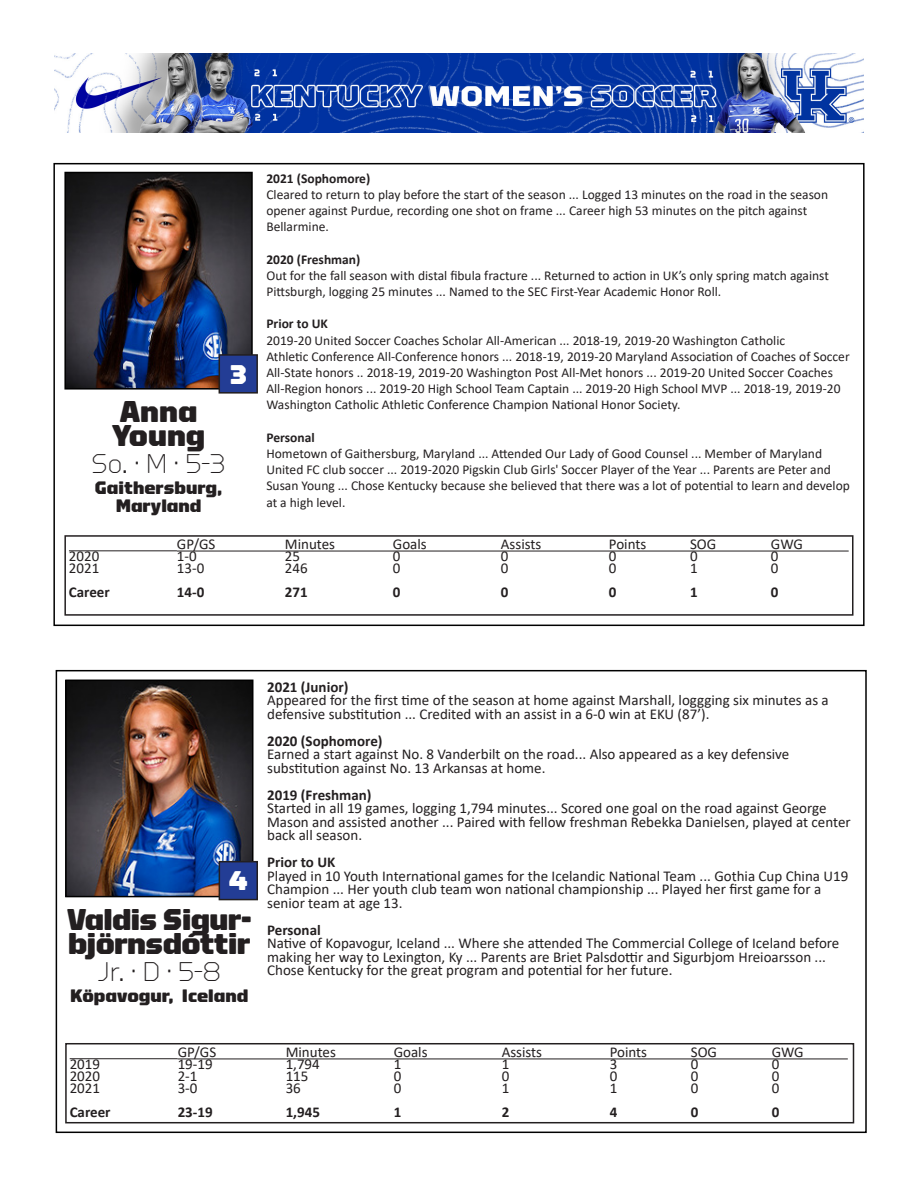
<style>
.page{position:relative;width:918px;height:1188px;background:#fff}
.page>*{position:absolute;margin:0;border:0;box-sizing:border-box;transform-origin:0 0}
.t1{font:900 30px/24px "Torque";letter-spacing:-.02em;color:#231f20}
.t2{font:300 27px "Torque";color:#231f20}
.t3{font:900 27px "Torque";color:#fff}
.t4{font:900 18px "Torque";color:#231f20}
.t5{font:15px/13.5px "Calibri";color:#231f20}
.t6{font:700 15px "Calibri";color:#231f20}
.t7{font:13.5px/16.2px "Calibri";color:#231f20}
.t8{font:700 13.5px "Calibri";color:#231f20}
</style>
<div class="page">
<img style="left:54px;top:54px;width:810px;height:79px">
<div style="left:53px;top:163px;width:812px;height:463px;border:2px solid #000"></div>
<div style="left:56px;top:670px;width:811px;height:463px;border:2px solid #000"></div>
<img style="left:67px;top:175px;width:183px;height:212px">
<div style="left:64px;top:172px;width:189px;height:218px;border:2px solid #000"></div>
<div style="left:64px;top:535px;width:790px;height:81px;border:2px solid #231f20"></div>
<img style="left:68px;top:683px;width:183px;height:211px">
<div style="left:65px;top:680px;width:189px;height:217px;border:2px solid #000"></div>
<div style="left:65px;top:1043px;width:789px;height:80px;border:2px solid #231f20"></div>
<hr style="left:70px;top:1058px;width:108px;height:1px;background:#231f20">
<hr style="left:178px;top:1058px;width:670px;height:1px;background:#231f20">
<hr style="left:69px;top:550px;width:108px;height:1px;background:#231f20">
<hr style="left:177px;top:551px;width:672px;height:1px;background:#231f20">
<div style="left:219px;top:355px;width:38px;height:38px;background:#233d95"></div>
<div style="left:219px;top:354px;width:39px;height:40px;border:2px solid #231f20"></div>
<div style="left:219px;top:862px;width:38px;height:38px;background:#233d95"></div>
<div style="left:219px;top:861px;width:39px;height:39px;border:2px solid #231f20"></div>
<p class="t3" style="left:230px;top:359px;width:19px">3</p>
<p class="t1" style="left:120px;top:399px;width:79px">Anna</p>
<p class="t1" style="left:112px;top:423px;width:95px">Young</p>
<p class="t2" style="left:92px;top:449px;width:136px">So. · M · 5-3</p>
<p class="t4" style="left:95px;top:478px;width:129px">Gaithersburg,</p>
<p class="t4" style="left:116px;top:496px;width:87px">Maryland</p>
<p class="t8" style="left:266px;top:169px;width:105px">2021 (Sophomore)</p>
<p class="t7" style="left:266px;top:186px;width:563px">Cleared to return to play before the start of the season ... Logged 13 minutes on the road in the season opener against Purdue, recording one shot on frame ... Career high 53 minutes on the pitch against<br>Bellarmine.</p>
<p class="t8" style="left:266px;top:250px;width:96px">2020 (Freshman)</p>
<p class="t7" style="left:266px;top:267px;width:564px">Out for the fall season with distal fibula fracture ... Returned to action in UK’s only spring match against<br>Pittsburgh, logging 25 minutes ... Named to the SEC First-Year Academic Honor Roll.</p>
<p class="t8" style="left:266px;top:314px;width:63px">Prior to UK</p>
<p class="t7" style="left:266px;top:332px;width:585px">2019-20 United Soccer Coaches Scholar All-American ... 2018-19, 2019-20 Washington Catholic<br>Athletic Conference All-Conference honors ... 2018-19, 2019-20 Maryland Association of Coaches of Soccer All-State honors .. 2018-19, 2019-20 Washington Post All-Met honors ... 2019-20 United Soccer Coaches All-Region honors ... 2019-20 High School Team Captain ... 2019-20 High School MVP ... 2018-19, 2019-20<br>Washington Catholic Athletic Conference Champion National Honor Society.</p>
<p class="t8" style="left:266px;top:428px;width:50px">Personal</p>
<p class="t7" style="left:266px;top:445px;width:585px">Hometown of Gaithersburg, Maryland ... Attended Our Lady of Good Counsel ... Member of Maryland United FC club soccer ... 2019-2020 Pigskin Club Girls' Soccer Player of the Year ... Parents are Peter and Susan Young ... Chose Kentucky because she believed that there was a lot of potential to learn and develop at a high level.</p>
<p class="t5" style="left:177px;top:537px;width:40px">GP/GS</p>
<p class="t5" style="left:285px;top:537px;width:52px">Minutes</p>
<p class="t5" style="left:393px;top:537px;width:35px">Goals</p>
<p class="t5" style="left:501px;top:537px;width:42px">Assists</p>
<p class="t5" style="left:609px;top:537px;width:39px">Points</p>
<p class="t5" style="left:690px;top:537px;width:28px">SOG</p>
<p class="t5" style="left:771px;top:537px;width:34px">GWG</p>
<p class="t5" style="left:69px;top:549px;width:32px">2020</p>
<p class="t5" style="left:177px;top:549px;width:21px">1-0</p>
<p class="t5" style="left:285px;top:549px;width:17px">25</p>
<p class="t5" style="left:393px;top:549px;width:9px">0</p>
<p class="t5" style="left:501px;top:549px;width:9px">0</p>
<p class="t5" style="left:609px;top:549px;width:9px">0</p>
<p class="t5" style="left:690px;top:549px;width:9px">0</p>
<p class="t5" style="left:771px;top:549px;width:9px">0</p>
<p class="t5" style="left:69px;top:561px;width:32px">2021</p>
<p class="t5" style="left:177px;top:561px;width:29px">13-0</p>
<p class="t5" style="left:285px;top:561px;width:24px">246</p>
<p class="t5" style="left:393px;top:561px;width:9px">0</p>
<p class="t5" style="left:501px;top:561px;width:9px">0</p>
<p class="t5" style="left:609px;top:561px;width:9px">0</p>
<p class="t5" style="left:690px;top:561px;width:9px">1</p>
<p class="t5" style="left:771px;top:561px;width:9px">0</p>
<p class="t6" style="left:69px;top:582px;width:42px">Career</p>
<p class="t6" style="left:177px;top:582px;width:29px">14-0</p>
<p class="t6" style="left:285px;top:582px;width:24px">271</p>
<p class="t6" style="left:393px;top:582px;width:9px">0</p>
<p class="t6" style="left:501px;top:582px;width:9px">0</p>
<p class="t6" style="left:609px;top:582px;width:9px">0</p>
<p class="t6" style="left:690px;top:582px;width:9px">1</p>
<p class="t6" style="left:771px;top:582px;width:9px">0</p>
<p class="t3" style="left:229px;top:866px;width:21px">4</p>
<p class="t1" style="left:67px;top:907px;width:186px">Valdis Sigur&shy;björnsdóttir</p>
<p class="t2" style="left:98px;top:956px;width:125px">Jr. · D · 5-8</p>
<p class="t4" style="left:70px;top:985px;width:180px">Köpavogur, Iceland</p>
<p class="t6" style="left:267px;top:676px;width:83px">2021 (Junior)</p>
<p class="t5" style="left:267px;top:693px;width:563px">Appeared for the first time of the season at home against Marshall, loggging six minutes as a defensive substitution ... Credited with an assist in a 6-0 win at EKU (87’).</p>
<p class="t6" style="left:267px;top:730px;width:117px">2020 (Sophomore)</p>
<p class="t5" style="left:267px;top:747px;width:524px">Earned a start against No. 8 Vanderbilt on the road... Also appeared as a key defensive substitution against No. 13 Arkansas at home.</p>
<p class="t6" style="left:267px;top:784px;width:106px">2019 (Freshman)</p>
<p class="t5" style="left:267px;top:801px;width:585px">Started in all 19 games, logging 1,794 minutes... Scored one goal on the road against George<br>Mason and assisted another ... Paired with fellow freshman Rebekka Danielsen, played at center back all season.</p>
<p class="t6" style="left:267px;top:851px;width:70px">Prior to UK</p>
<p class="t5" style="left:267px;top:868px;width:583px">Played in 10 Youth International games for the Icelandic National Team ... Gothia Cup China U19<br>Champion ... Her youth club team won national championship ... Played her first game for a senior team at age 13.</p>
<p class="t6" style="left:267px;top:919px;width:55px">Personal</p>
<p class="t5" style="left:267px;top:936px;width:574px">Native of Kopavogur, Iceland ... Where she attended The Commercial College of Iceland before making her way to Lexington, Ky ... Parents are Briet Palsdottir and Sigurbjom Hreioarsson ...<br>Chose Kentucky for the great program and potential for her future.</p>
<p class="t5" style="left:178px;top:1045px;width:40px">GP/GS</p>
<p class="t5" style="left:286px;top:1045px;width:52px">Minutes</p>
<p class="t5" style="left:394px;top:1045px;width:35px">Goals</p>
<p class="t5" style="left:502px;top:1045px;width:42px">Assists</p>
<p class="t5" style="left:610px;top:1045px;width:39px">Points</p>
<p class="t5" style="left:691px;top:1045px;width:28px">SOG</p>
<p class="t5" style="left:772px;top:1045px;width:34px">GWG</p>
<p class="t5" style="left:70px;top:1057px;width:32px">2019</p>
<p class="t5" style="left:178px;top:1057px;width:37px">19-19</p>
<p class="t5" style="left:286px;top:1057px;width:36px">1,794</p>
<p class="t5" style="left:394px;top:1057px;width:9px">1</p>
<p class="t5" style="left:502px;top:1057px;width:9px">1</p>
<p class="t5" style="left:610px;top:1057px;width:9px">3</p>
<p class="t5" style="left:691px;top:1057px;width:9px">0</p>
<p class="t5" style="left:772px;top:1057px;width:9px">0</p>
<p class="t5" style="left:70px;top:1069px;width:32px">2020</p>
<p class="t5" style="left:178px;top:1069px;width:21px">2-1</p>
<p class="t5" style="left:286px;top:1069px;width:24px">115</p>
<p class="t5" style="left:394px;top:1069px;width:9px">0</p>
<p class="t5" style="left:502px;top:1069px;width:9px">0</p>
<p class="t5" style="left:610px;top:1069px;width:9px">0</p>
<p class="t5" style="left:691px;top:1069px;width:9px">0</p>
<p class="t5" style="left:772px;top:1069px;width:9px">0</p>
<p class="t5" style="left:70px;top:1081px;width:32px">2021</p>
<p class="t5" style="left:178px;top:1081px;width:21px">3-0</p>
<p class="t5" style="left:286px;top:1081px;width:17px">36</p>
<p class="t5" style="left:394px;top:1081px;width:9px">0</p>
<p class="t5" style="left:502px;top:1081px;width:9px">1</p>
<p class="t5" style="left:610px;top:1081px;width:9px">1</p>
<p class="t5" style="left:691px;top:1081px;width:9px">0</p>
<p class="t5" style="left:772px;top:1081px;width:9px">0</p>
<p class="t6" style="left:70px;top:1102px;width:42px">Career</p>
<p class="t6" style="left:178px;top:1102px;width:37px">23-19</p>
<p class="t6" style="left:286px;top:1102px;width:36px">1,945</p>
<p class="t6" style="left:394px;top:1102px;width:9px">1</p>
<p class="t6" style="left:502px;top:1102px;width:9px">2</p>
<p class="t6" style="left:610px;top:1102px;width:9px">4</p>
<p class="t6" style="left:691px;top:1102px;width:9px">0</p>
<p class="t6" style="left:772px;top:1102px;width:9px">0</p>
</div>
